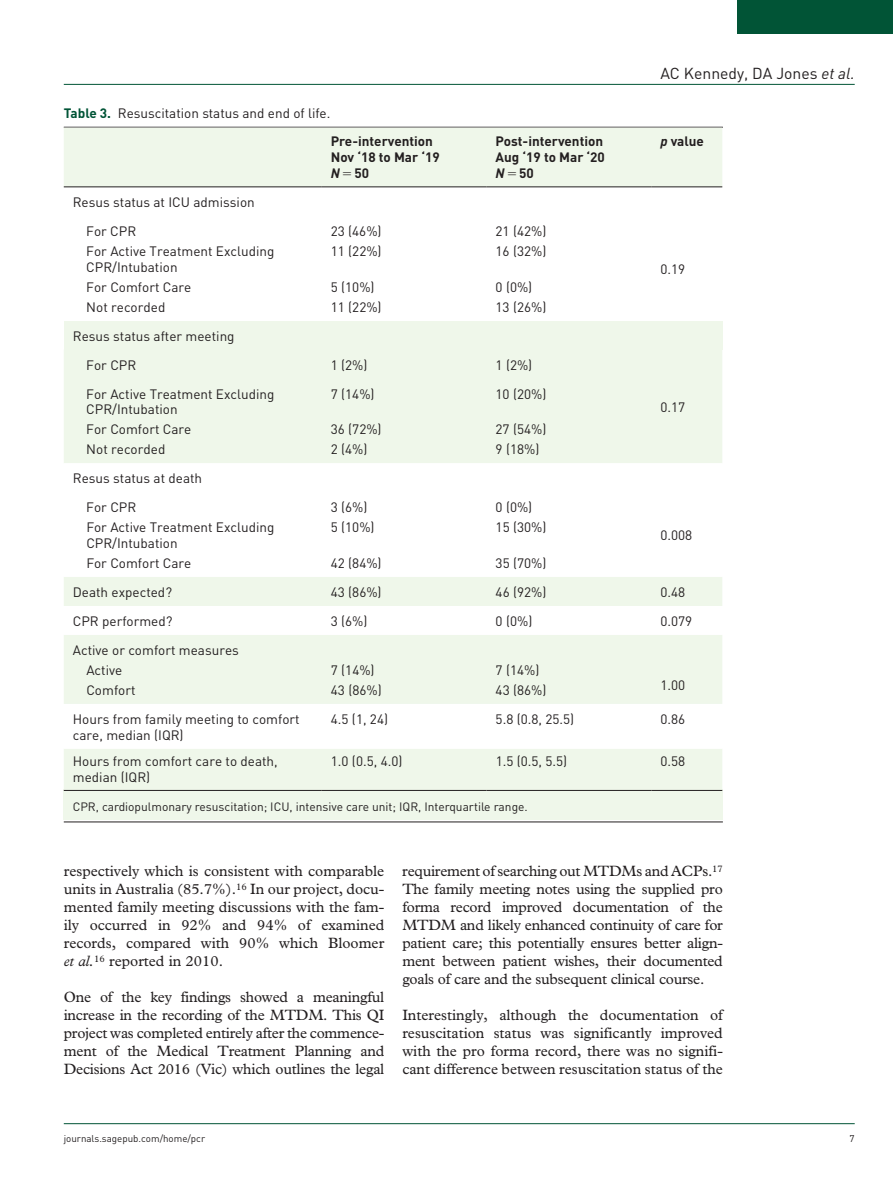
<style>
.page{position:relative;width:893px;height:1191px;background:#fff}
.page>*{position:absolute;margin:0;border:0;box-sizing:border-box;transform-origin:0 0}
.t1{font:15.75px "DIN";color:#231f20}
.t2{font:15px/18px "Plantin Std";letter-spacing:-.01em;color:#231f20;text-align:justify}
.t3{font:13.5px/15.8px "DIN";color:#231f20}
.t4{font:700 13.5px/15.8px "DIN";color:#231f20}
.t5{font:12px "DIN";color:#231f20}
.t6{font:9.75px "DIN";color:#231f20}
.s1{font-weight:700;color:#015436}
.s2{font-style:italic}
</style>
<div class="page">
<hr style="left:64px;top:84px;width:791px;height:1px;background:#015436">
<hr style="left:64px;top:1123px;width:791px;height:1px;background:#015436">
<div style="left:738px;top:0;width:155px;height:34px;background:#015436"></div>
<div style="left:64px;top:789px;width:659px;height:31px;background:#eff7ea"></div>
<hr style="left:64px;top:127px;width:659px;height:1px;background:#231f20">
<hr style="left:64px;top:821px;width:659px;height:1px;background:#231f20">
<div style="left:64px;top:128px;width:658px;height:662px;background:#eff7ea"></div>
<svg style="left:64px;top:187px;width:658px;height:29px"></svg>
<svg style="left:64px;top:216px;width:658px;height:532px"></svg>
<div style="left:64px;top:320px;width:658px;height:29px;background:#eff7ea"></div>
<hr style="left:64px;top:186px;width:258px;height:1px;background:#231f20">
<hr style="left:322px;top:186px;width:165px;height:1px;background:#231f20">
<hr style="left:487px;top:186px;width:164px;height:1px;background:#231f20">
<hr style="left:651px;top:186px;width:71px;height:1px;background:#231f20">
<hr style="left:64px;top:790px;width:258px;height:1px;background:#231f20">
<hr style="left:322px;top:790px;width:165px;height:1px;background:#231f20">
<hr style="left:487px;top:790px;width:164px;height:1px;background:#231f20">
<hr style="left:651px;top:790px;width:71px;height:1px;background:#231f20">
<svg style="left:343px;top:172px;width:8px;height:3px"></svg>
<svg style="left:508px;top:172px;width:8px;height:3px"></svg>
<p class="t3" style="left:64px;top:105px;width:268px"><span class="s1">Table 3.</span> Resuscitation status and end of life.</p>
<p class="t1" style="left:660px;top:63px;width:196px">AC Kennedy, DA Jones <span class="s2">et al.</span></p>
<p class="t3" style="left:86px;top:187px;width:170px;line-height:29px;text-indent:-14px">Resus status at ICU admission<br>For CPR</p>
<p class="t4" style="left:331px;top:133px;width:111px">Pre-intervention<br>Nov ‘18 to Mar ‘19<br><span class="s2">N</span> 50</p>
<p class="t4" style="left:496px;top:133px;width:111px">Post-intervention<br>Aug ‘19 to Mar ‘20<br><span class="s2">N</span> 50</p>
<p class="t4" style="left:660px;top:133px;width:45px"><span class="s2">p</span> value</p>
<p class="t3" style="left:331px;top:223px;width:52px">23 (46%)</p>
<p class="t3" style="left:496px;top:223px;width:52px">21 (42%)</p>
<p class="t3" style="left:86px;top:243px;width:190px">For Active Treatment Excluding<br>CPR/Intubation</p>
<p class="t3" style="left:331px;top:243px;width:52px">11 (22%)</p>
<p class="t3" style="left:496px;top:243px;width:52px">16 (32%)</p>
<p class="t3" style="left:86px;top:279px;width:107px">For Comfort Care</p>
<p class="t3" style="left:331px;top:279px;width:45px">5 (10%)</p>
<p class="t3" style="left:496px;top:279px;width:38px">0 (0%)</p>
<p class="t3" style="left:86px;top:298px;width:81px">Not recorded</p>
<p class="t3" style="left:331px;top:298px;width:52px">11 (22%)</p>
<p class="t3" style="left:496px;top:298px;width:52px">13 (26%)</p>
<p class="t3" style="left:86px;top:321px;width:150px;line-height:29px;text-indent:-14px">Resus status after meeting<br>For CPR</p>
<p class="t3" style="left:331px;top:356px;width:38px">1 (2%)</p>
<p class="t3" style="left:496px;top:356px;width:38px">1 (2%)</p>
<p class="t3" style="left:86px;top:385px;width:190px">For Active Treatment Excluding<br>CPR/Intubation</p>
<p class="t3" style="left:331px;top:385px;width:45px">7 (14%)</p>
<p class="t3" style="left:496px;top:385px;width:52px">10 (20%)</p>
<p class="t3" style="left:86px;top:421px;width:107px">For Comfort Care</p>
<p class="t3" style="left:331px;top:421px;width:52px">36 (72%)</p>
<p class="t3" style="left:496px;top:421px;width:52px">27 (54%)</p>
<p class="t3" style="left:86px;top:441px;width:81px">Not recorded</p>
<p class="t3" style="left:331px;top:441px;width:38px">2 (4%)</p>
<p class="t3" style="left:496px;top:441px;width:45px">9 (18%)</p>
<p class="t3" style="left:86px;top:464px;width:117px;line-height:29px;text-indent:-14px">Resus status at death<br>For CPR</p>
<p class="t3" style="left:331px;top:499px;width:38px">3 (6%)</p>
<p class="t3" style="left:496px;top:499px;width:38px">0 (0%)</p>
<p class="t3" style="left:660px;top:261px;width:26px">0.19</p>
<p class="t3" style="left:660px;top:399px;width:26px">0.17</p>
<p class="t3" style="left:86px;top:519px;width:190px">For Active Treatment Excluding<br>CPR/Intubation</p>
<p class="t3" style="left:331px;top:519px;width:45px">5 (10%)</p>
<p class="t3" style="left:496px;top:519px;width:52px">15 (30%)</p>
<p class="t3" style="left:86px;top:555px;width:107px">For Comfort Care</p>
<p class="t3" style="left:331px;top:555px;width:52px">42 (84%)</p>
<p class="t3" style="left:496px;top:555px;width:52px">35 (70%)</p>
<p class="t3" style="left:73px;top:584px;width:101px">Death expected?</p>
<p class="t3" style="left:331px;top:584px;width:52px">43 (86%)</p>
<p class="t3" style="left:496px;top:584px;width:52px">46 (92%)</p>
<p class="t3" style="left:660px;top:584px;width:26px">0.48</p>
<p class="t3" style="left:73px;top:613px;width:101px">CPR performed?</p>
<p class="t3" style="left:331px;top:613px;width:38px">3 (6%)</p>
<p class="t3" style="left:496px;top:613px;width:38px">0 (0%)</p>
<p class="t3" style="left:660px;top:613px;width:33px">0.079</p>
<p class="t3" style="left:86px;top:640px;width:154px;line-height:20px;text-indent:-14px">Active or comfort measures<br>Active</p>
<p class="t3" style="left:660px;top:527px;width:33px">0.008</p>
<p class="t3" style="left:331px;top:662px;width:45px">7 (14%)</p>
<p class="t3" style="left:496px;top:662px;width:45px">7 (14%)</p>
<p class="t3" style="left:660px;top:676px;width:26px">1.00</p>
<p class="t3" style="left:86px;top:682px;width:51px">Comfort</p>
<p class="t3" style="left:331px;top:682px;width:52px">43 (86%)</p>
<p class="t3" style="left:496px;top:682px;width:52px">43 (86%)</p>
<p class="t3" style="left:73px;top:711px;width:228px">Hours from family meeting to comfort care, median (IQR)</p>
<p class="t3" style="left:331px;top:711px;width:59px">4.5 (1, 24)</p>
<p class="t3" style="left:496px;top:711px;width:80px">5.8 (0.8, 25.5)</p>
<p class="t3" style="left:660px;top:711px;width:26px">0.86</p>
<p class="t3" style="left:73px;top:752px;width:206px">Hours from comfort care to death, median (IQR)</p>
<p class="t3" style="left:331px;top:752px;width:73px">1.0 (0.5, 4.0)</p>
<p class="t3" style="left:496px;top:752px;width:73px">1.5 (0.5, 5.5)</p>
<p class="t3" style="left:660px;top:752px;width:26px">0.58</p>
<p class="t5" style="left:73px;top:799px;width:456px">CPR, cardiopulmonary resuscitation; ICU, intensive care unit; IQR, Interquartile range.</p>
<p class="t2" style="left:64px;top:862px;width:322px">respectively which is consistent with comparable units in Australia (85.7%).<sup>16</sup> In our project, docu&shy;mented family meeting discussions with the fam&shy;ily occurred in 92% and 94% of examined records, compared with 90% which Bloomer <span class="s2">et al.</span><sup>16</sup> reported in 2010.</p>
<p class="t2" style="left:64px;top:988px;width:322px">One of the key findings showed a meaningful increase in the recording of the MTDM. This QI project was completed entirely after the commence&shy;ment of the Medical Treatment Planning and Decisions Act 2016 (Vic) which outlines the legal</p>
<p class="t2" style="left:402px;top:862px;width:322px">requirement of searching out MTDMs and ACPs.<sup>17<br></sup>The family meeting notes using the supplied pro forma record improved documentation of the MTDM and likely enhanced continuity of care for patient care; this potentially ensures better align&shy;ment between patient wishes, their documented goals of care and the subsequent clinical course.</p>
<p class="t2" style="left:402px;top:1006px;width:322px">Interestingly, although the documentation of resuscitation status was significantly improved with the pro forma record, there was no signifi&shy;cant difference between resuscitation status of the</p>
<p class="t6" style="left:64px;top:1132px;width:143px">journals.sagepub.com/home/pcr</p>
<p class="t6" style="left:850px;top:1132px;width:7px">7</p>
</div>
